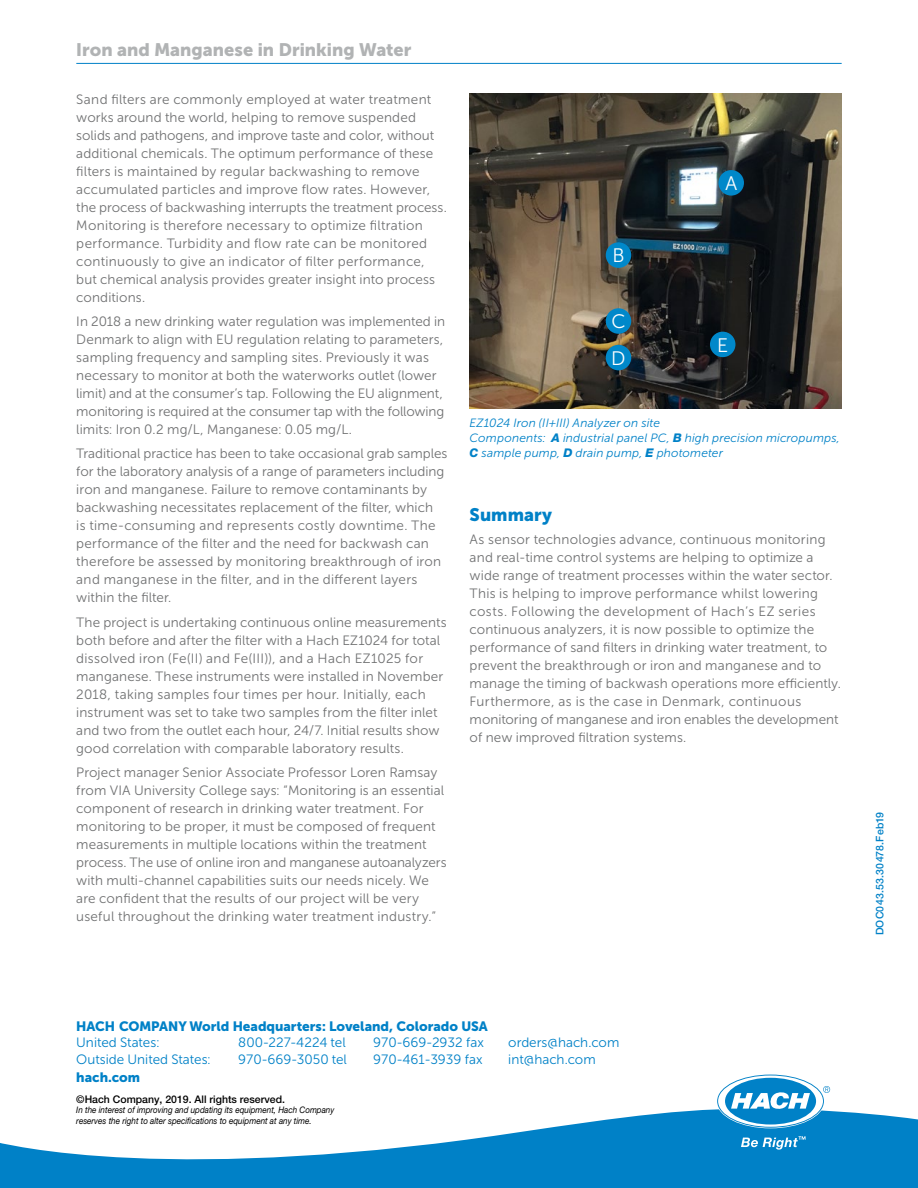
<style>
.page{position:relative;width:918px;height:1188px;background:#fff}
.page>*{position:absolute;margin:0;border:0;box-sizing:border-box;transform-origin:0 0}
.t1{font:19.5px/36.6px "Museo Sans Cyrl 300";color:#fff}
.t2{font:18px "Museo Sans Cyrl 900";color:#b1b3b4}
.t3{font:18px "Museo Sans Cyrl 900";letter-spacing:.005em;color:#0081c7}
.t4{font:13.5px/18px "Museo Sans Cyrl 300";letter-spacing:.01em;color:#707172}
.t5{font:13.5px "Museo Sans Cyrl 300";color:#0081c7}
.t6{font:13.5px "Museo Sans Cyrl 900";color:#0081c7}
.t7{font:italic 12px/15px "Museo Sans Cyrl 300";letter-spacing:.015em;color:#0081c7}
.t8{font:500 10.5px "Helvetica Neue LTW1 G";color:#000}
.t9{font:500 10.5px "Helvetica Neue LTW1 G";letter-spacing:.02em;color:#0081c7}
.t10{font:italic 9px/10.5px "Helvetica Neue LTW1 G";color:#000;scale:.9 1}
.s1{font-family:"Helvetica Neue LTW1 G";font-weight:800}
</style>
<div class="page">
<hr style="left:76px;top:63px;width:766px;height:1px;background:#0081c7">
<img style="left:470px;top:94px;width:372px;height:314px">
<div style="left:718px;top:170px;width:26px;height:26px;background:#0088ca;border-radius:50%"></div>
<div style="left:606px;top:242px;width:25px;height:26px;background:#0088ca;border-radius:50%"></div>
<div style="left:606px;top:308px;width:25px;height:26px;background:#0088ca;border-radius:50%"></div>
<div style="left:606px;top:345px;width:25px;height:25px;background:#0088ca;border-radius:50%"></div>
<div style="left:710px;top:332px;width:25px;height:25px;background:#0088ca;border-radius:50%"></div>
<svg style="left:0;top:1109px;width:918px;height:79px;fill:#0081c7"></svg>
<svg style="left:718px;top:1076px;width:112px;height:51px"></svg>
<svg style="left:741px;top:1136px;width:65px;height:14px"></svg>
<h2 class="t2" style="left:76px;top:39px;width:337px">Iron and Manganese in Drinking Water</h2>
<p class="t4" style="left:76px;top:90px;width:372px">Sand filters are commonly employed at water treatment works around the world, helping to remove suspended solids and pathogens, and improve taste and color, without additional chemicals. The optimum performance of these filters is maintained by regular backwashing to remove accumulated particles and improve flow rates. However, the process of backwashing interrupts the treatment process.<br>Monitoring is therefore necessary to optimize filtration performance. Turbidity and flow rate can be monitored continuously to give an indicator of filter performance, but chemical analysis provides greater insight into process conditions.</p>
<p class="t4" style="left:76px;top:312px;width:371px">In 2018 a new drinking water regulation was implemented in Denmark to align with EU regulation relating to parameters, sampling frequency and sampling sites. Previously it was necessary to monitor at both the waterworks outlet (lower limit) and at the consumer’s tap. Following the EU alignment, monitoring is required at the consumer tap with the following limits: Iron 0.2 mg/L, Manganese: 0.05 mg/L.</p>
<p class="t4" style="left:76px;top:445px;width:373px">Traditional practice has been to take occasional grab samples for the laboratory analysis of a range of parameters including iron and manganese. Failure to remove contaminants by backwashing necessitates replacement of the filter, which<br>is time-consuming and represents costly downtime. The performance of the filter and the need for backwash can therefore be assessed by monitoring breakthrough of iron and manganese in the filter, and in the different layers within the filter.</p>
<p class="t4" style="left:76px;top:613px;width:372px">The project is undertaking continuous online measurements both before and after the filter with a Hach EZ1024 for total dissolved iron (Fe(II) and Fe(III)), and a Hach EZ1025 for manganese. These instruments were installed in November 2018, taking samples four times per hour. Initially, each instrument was set to take two samples from the filter inlet and two from the outlet each hour, 24/7. Initial results show good correlation with comparable laboratory results.</p>
<p class="t4" style="left:76px;top:764px;width:372px">Project manager Senior Associate Professor Loren Ramsay from VIA University College says: “Monitoring is an essential component of research in drinking water treatment. For monitoring to be proper, it must be composed of frequent measurements in multiple locations within the treatment process. The use of online iron and manganese autoanalyzers with multi-channel capabilities suits our needs nicely. We are confident that the results of our project will be very useful throughout the drinking water treatment industry.”</p>
<h1 class="t1" style="left:613px;top:238px;width:14px">B</h1>
<h1 class="t1" style="left:611px;top:304px;width:16px">C<br>D</h1>
<h1 class="t1" style="left:725px;top:165px;width:14px">A</h1>
<h1 class="t1" style="left:717px;top:327px;width:12px">E</h1>
<p class="t7" style="left:470px;top:415px;width:372px">EZ1024 Iron (II+III) Analyzer on site<br>Components: <span class="s1">A</span> industrial panel PC, <span class="s1">B</span> high precision micropumps,<br><span class="s1">C</span> sample pump, <span class="s1">D</span> drain pump, <span class="s1">E</span> photometer</p>
<h2 class="t3" style="left:470px;top:505px;width:84px">Summary</h2>
<p class="t4" style="left:470px;top:530px;width:373px">As sensor technologies advance, continuous monitoring and real-time control systems are helping to optimize a wide range of treatment processes within the water sector.<br>This is helping to improve performance whilst lowering costs. Following the development of Hach’s EZ series continuous analyzers, it is now possible to optimize the performance of sand filters in drinking water treatment, to prevent the breakthrough or iron and manganese and to manage the timing of backwash operations more efficiently.<br>Furthermore, as is the case in Denmark, continuous monitoring of manganese and iron enables the development of new improved filtration systems.</p>
<p class="t6" style="left:76px;top:1018px;width:413px">HACH COMPANY World Headquarters: Loveland, Colorado USA</p>
<p class="t5" style="left:76px;top:1035px;width:85px">United States:</p>
<p class="t5" style="left:238px;top:1035px;width:109px">800-227-4224 tel</p>
<p class="t5" style="left:373px;top:1035px;width:112px">970-669-2932 fax</p>
<p class="t5" style="left:508px;top:1035px;width:113px">orders@hach.com</p>
<p class="t5" style="left:76px;top:1052px;width:136px">Outside United States:</p>
<p class="t5" style="left:238px;top:1052px;width:110px">970-669-3050 tel</p>
<p class="t5" style="left:373px;top:1052px;width:111px">970-461-3939 fax</p>
<p class="t5" style="left:508px;top:1052px;width:89px">int@hach.com</p>
<p class="t6" style="left:76px;top:1069px;width:65px">hach.com</p>
<p class="t8" style="left:76px;top:1093px;width:210px">©Hach Company, 2019. All rights reserved.</p>
<p class="t10" style="left:76px;top:1105px;width:288px">In the interest of improving and updating its equipment, Hach Company reserves the right to alter specifications to equipment at any time.</p>
<p class="t9" style="left:873px;top:935px;width:125px;rotate:-90deg">DOC043.53.30478.Feb19</p>
</div>
